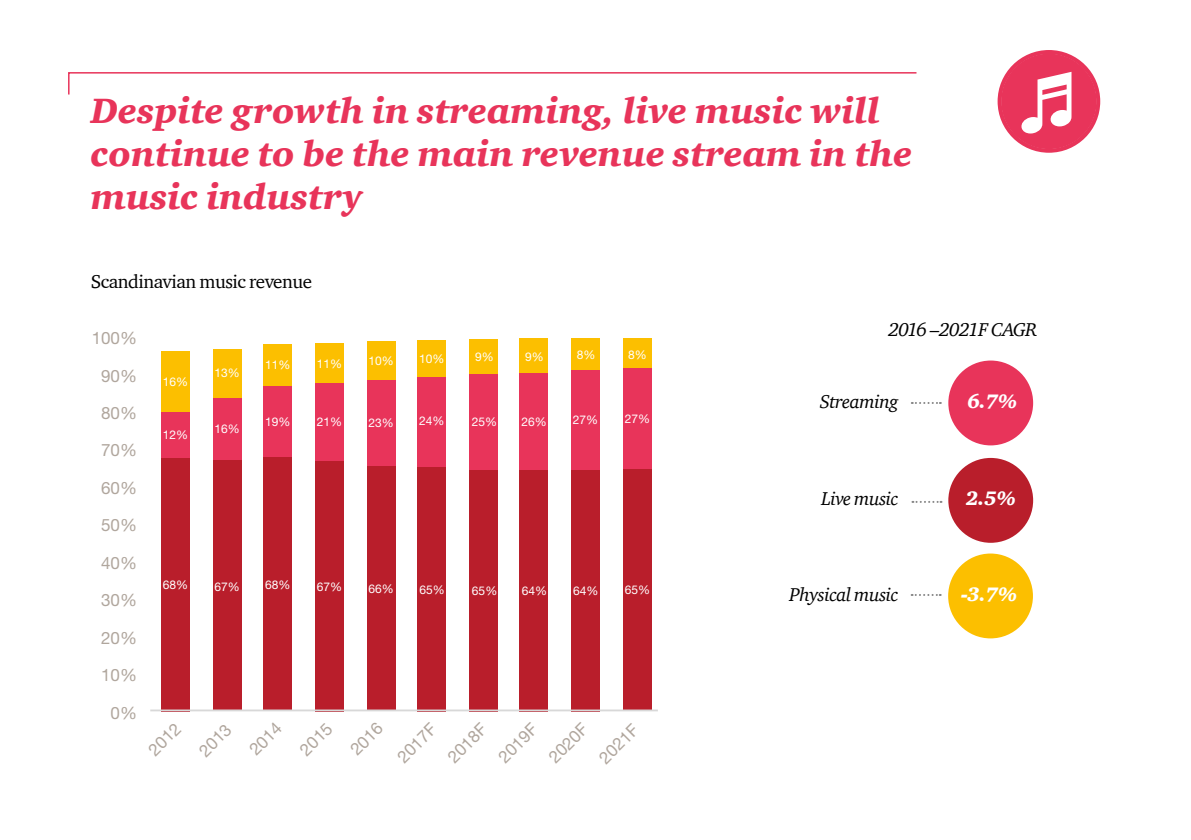
<style>
.page{position:relative;width:1191px;height:840px;background:#fff}
.page>*{position:absolute;margin:0;border:0;box-sizing:border-box;transform-origin:0 0}
.t1{font:italic 900 36px/43.2px "ITC Charter Com";color:#e8345a}
.t2{font:italic 900 20px "ITC Charter Com";color:#fff}
.t3{font:italic 19px "ITC Charter Com";letter-spacing:-.025em;color:#000}
.t4{font:19px "ITC Charter Com";letter-spacing:-.025em;color:#000}
.t5{font:17px/37.4px "Helvetica Neue LT Pro";color:#b0a69d}
.t6{font:12px "Helvetica Neue LT Pro";color:#fff}
</style>
<div class="page">
<svg style="left:68px;top:72px;width:849px;height:23px"></svg>
<div style="left:948px;top:457px;width:85px;height:85px;background:#b91e2b;border-radius:50%"></div>
<div style="left:948px;top:360px;width:85px;height:85px;background:#e8345a;border-radius:50%"></div>
<div style="left:948px;top:553px;width:85px;height:85px;background:#fcbf00;border-radius:50%"></div>
<svg style="left:912px;top:501px;width:29px;height:1px"></svg>
<svg style="left:911px;top:402px;width:30px;height:2px"></svg>
<svg style="left:911px;top:594px;width:29px;height:1px"></svg>
<div style="left:623px;top:468px;width:28px;height:242px;background:#b91e2b"></div>
<div style="left:571px;top:469px;width:29px;height:241px;background:#b91e2b"></div>
<div style="left:520px;top:469px;width:28px;height:241px;background:#b91e2b"></div>
<div style="left:469px;top:469px;width:28px;height:241px;background:#b91e2b"></div>
<div style="left:417px;top:467px;width:29px;height:243px;background:#b91e2b"></div>
<div style="left:367px;top:465px;width:28px;height:245px;background:#b91e2b"></div>
<div style="left:315px;top:461px;width:29px;height:249px;background:#b91e2b"></div>
<div style="left:263px;top:456px;width:29px;height:254px;background:#b91e2b"></div>
<div style="left:213px;top:459px;width:28px;height:251px;background:#b91e2b"></div>
<div style="left:161px;top:458px;width:29px;height:252px;background:#b91e2b"></div>
<div style="left:623px;top:367px;width:28px;height:101px;background:#e8345a"></div>
<div style="left:571px;top:369px;width:29px;height:100px;background:#e8345a"></div>
<div style="left:520px;top:372px;width:28px;height:97px;background:#e8345a"></div>
<div style="left:469px;top:373px;width:28px;height:96px;background:#e8345a"></div>
<div style="left:417px;top:376px;width:29px;height:91px;background:#e8345a"></div>
<div style="left:367px;top:379px;width:28px;height:86px;background:#e8345a"></div>
<div style="left:315px;top:382px;width:29px;height:79px;background:#e8345a"></div>
<div style="left:263px;top:385px;width:29px;height:71px;background:#e8345a"></div>
<div style="left:213px;top:397px;width:28px;height:62px;background:#e8345a"></div>
<div style="left:161px;top:412px;width:29px;height:46px;background:#e8345a"></div>
<div style="left:623px;top:338px;width:28px;height:29px;background:#fcbf00"></div>
<div style="left:571px;top:338px;width:29px;height:31px;background:#fcbf00"></div>
<div style="left:520px;top:338px;width:28px;height:34px;background:#fcbf00"></div>
<div style="left:469px;top:339px;width:28px;height:34px;background:#fcbf00"></div>
<div style="left:417px;top:339px;width:29px;height:37px;background:#fcbf00"></div>
<div style="left:367px;top:341px;width:28px;height:38px;background:#fcbf00"></div>
<div style="left:315px;top:342px;width:29px;height:40px;background:#fcbf00"></div>
<div style="left:263px;top:344px;width:29px;height:41px;background:#fcbf00"></div>
<div style="left:213px;top:348px;width:28px;height:49px;background:#fcbf00"></div>
<div style="left:161px;top:351px;width:29px;height:61px;background:#fcbf00"></div>
<hr style="left:150px;top:709px;width:508px;height:2px;background:#d8d8d8">
<svg style="left:997px;top:50px;width:103px;height:103px"></svg>
<p class="t1" style="left:91px;top:88px;width:823px">Despite growth in streaming, live music will continue to be the main revenue stream in the music industry</p>
<p class="t4" style="left:91px;top:270px;width:223px">Scandinavian music revenue</p>
<p class="t5" style="left:92px;top:319px;width:47px;text-align:center">100%<br>90%</p>
<p class="t5" style="left:101px;top:393px;width:37px;text-align:justify">80% 70% 60% 50% 40% 30%</p>
<p class="t5" style="left:101px;top:618px;width:37px">20%<br>10%</p>
<p class="t5" style="left:111px;top:693px;width:28px">0%</p>
<p class="t6" style="left:163px;top:374px;width:27px">16%</p>
<p class="t6" style="left:163px;top:427px;width:27px">12%</p>
<p class="t6" style="left:214px;top:365px;width:27px">13%</p>
<p class="t6" style="left:214px;top:421px;width:27px">16%</p>
<p class="t6" style="left:265px;top:357px;width:27px">11%</p>
<p class="t6" style="left:317px;top:356px;width:27px">11%</p>
<p class="t6" style="left:368px;top:353px;width:27px">10%</p>
<p class="t6" style="left:419px;top:351px;width:27px">10%</p>
<p class="t6" style="left:475px;top:349px;width:20px">9%</p>
<p class="t6" style="left:525px;top:349px;width:20px">9%</p>
<p class="t6" style="left:576px;top:347px;width:20px">8%</p>
<p class="t6" style="left:628px;top:347px;width:20px">8%</p>
<p class="t6" style="left:265px;top:413px;width:27px">19%</p>
<p class="t6" style="left:317px;top:414px;width:27px">21%</p>
<p class="t6" style="left:368px;top:415px;width:27px">23%</p>
<p class="t6" style="left:419px;top:413px;width:27px">24%</p>
<p class="t6" style="left:472px;top:414px;width:27px">25%</p>
<p class="t6" style="left:521px;top:414px;width:27px">26%</p>
<p class="t6" style="left:573px;top:412px;width:27px">27%</p>
<p class="t6" style="left:625px;top:410px;width:27px">27%</p>
<p class="t6" style="left:163px;top:577px;width:27px">68%</p>
<p class="t6" style="left:214px;top:578px;width:27px">67%</p>
<p class="t6" style="left:265px;top:577px;width:27px">68%</p>
<p class="t6" style="left:317px;top:578px;width:27px">67%</p>
<p class="t6" style="left:368px;top:580px;width:27px">66%</p>
<p class="t6" style="left:419px;top:581px;width:27px">65%</p>
<p class="t6" style="left:472px;top:583px;width:27px">65%</p>
<p class="t6" style="left:522px;top:583px;width:27px">64%</p>
<p class="t6" style="left:573px;top:583px;width:27px">64%</p>
<p class="t6" style="left:625px;top:582px;width:27px">65%</p>
<p class="t5" style="left:163px;top:714px;width:39px;line-height:36.4px;text-indent:-35px;rotate:-45deg">2012<br>2013</p>
<p class="t5" style="left:239px;top:738px;width:39px;rotate:-45deg">2014</p>
<p class="t5" style="left:289px;top:738px;width:39px;rotate:-45deg">2015</p>
<p class="t5" style="left:340px;top:738px;width:39px;rotate:-45deg">2016</p>
<p class="t5" style="left:387px;top:745px;width:49px;rotate:-45deg">2017F</p>
<p class="t5" style="left:437px;top:745px;width:49px;rotate:-45deg">2018F</p>
<p class="t5" style="left:487px;top:745px;width:49px;rotate:-45deg">2019F</p>
<p class="t5" style="left:538px;top:745px;width:49px;rotate:-45deg">2020F</p>
<p class="t5" style="left:588px;top:746px;width:49px;rotate:-45deg">2021F</p>
<p class="t3" style="left:888px;top:318px;width:150px">2016 –2021F CAGR</p>
<p class="t3" style="left:820px;top:390px;width:80px">Streaming</p>
<p class="t2" style="left:967px;top:389px;width:52px">6.7%</p>
<p class="t3" style="left:821px;top:486px;width:79px">Live music</p>
<p class="t2" style="left:966px;top:485px;width:52px">2.5%</p>
<p class="t3" style="left:789px;top:582px;width:110px">Physical music</p>
<p class="t2" style="left:962px;top:581px;width:57px">-3.7%</p>
</div>
